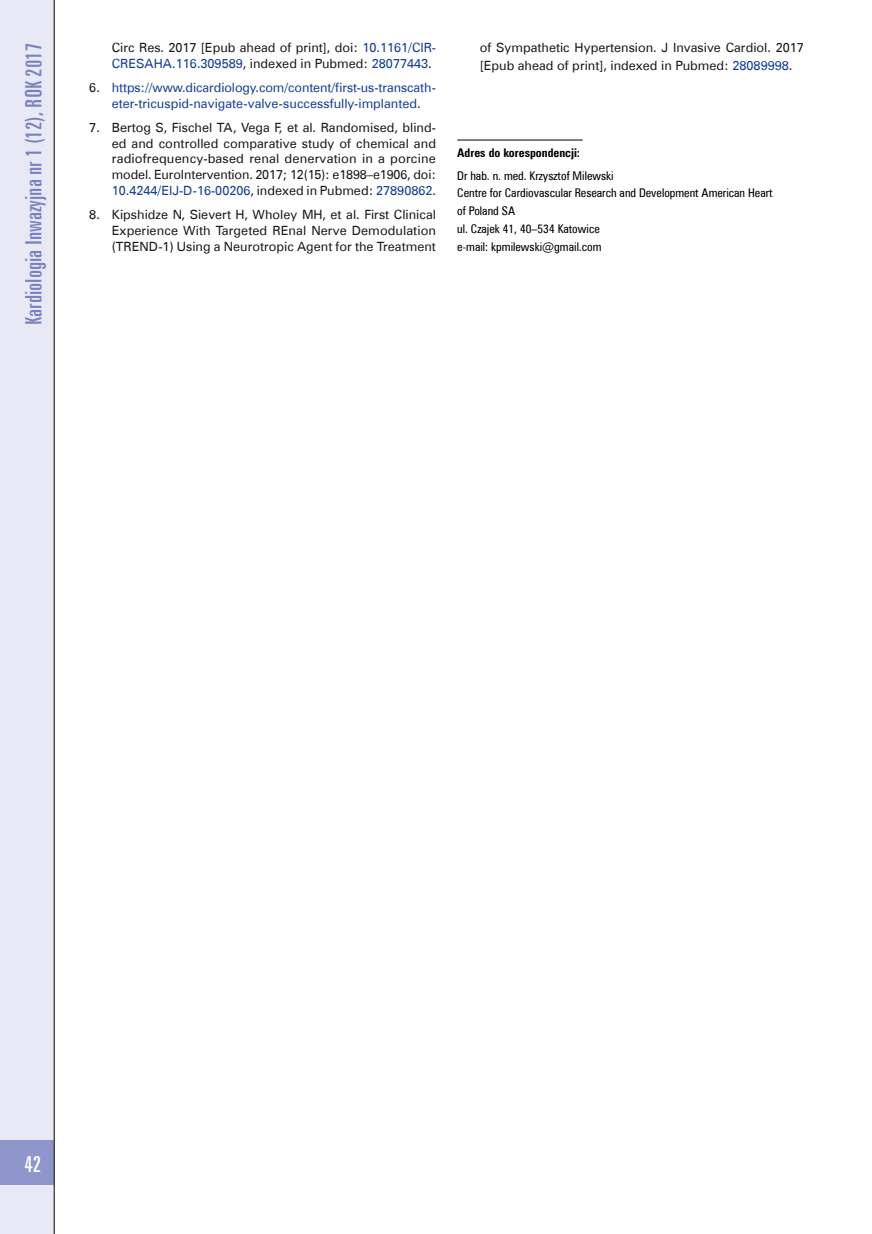
<style>
.page{position:relative;width:872px;height:1234px;background:#fff}
.page>*{position:absolute;margin:0;border:0;box-sizing:border-box;transform-origin:0 0}
.t1{font:22.5px "Zurich X Cn EU";color:#7882bf;scale:1.07 1}
.t2{font:22.5px "Zurich X Cn EU";color:#fff;scale:1.07 1}
.t3{font:12.75px/15.9px "Zurich EU";color:#1c1c1c}
.t4{font:12.75px/15.9px "Zurich EU";color:#164194;text-align:center}
.t5{font:12px/17.9px "Zurich Cn EU";color:#000}
.t6{font:700 12px "Zurich Cn EU";color:#000}
.s1{color:#164194}
.s2{color:#1c1c1c}
</style>
<div class="page">
<div style="left:0;top:0;width:54px;height:1233px;background:#e9e9f6"></div>
<div style="left:0;top:1140px;width:54px;height:44px;background:#8f96cb"></div>
<hr style="left:54px;top:0;width:1px;height:1233px;background:#000">
<hr style="left:457px;top:140px;width:126px;height:1px;background:#000">
<h1 class="t1" style="left:20px;top:325px;width:265px;rotate:-90deg">Kardiologia Inwazyjna nr 1 (12), ROK 2017</h1>
<p class="t3" style="left:112px;top:39px;width:326px">Circ Res. 2017 [Epub ahead of print], doi: <span class="s1">10.1161/CIR-<br>CRESAHA.116.309589</span>, indexed in Pubmed: <span class="s1">28077443</span>.</p>
<p class="t4" style="left:89px;top:79px;width:348px"><span class="s2">6.</span> https://www.dicardiology.com/content/first-us-transcath&shy;eter-tricuspid-navigate-valve-successfully-implanted<span class="s2">.</span></p>
<p class="t3" style="left:112px;top:119px;width:326px;text-align:justify;text-indent:-23px">7. Bertog S, Fischel TA, Vega F, et al. Randomised, blind&shy;ed and controlled comparative study of chemical and radiofrequency-based renal denervation in a porcine model. EuroIntervention. 2017; 12(15): e1898–e1906, doi:<br><span class="s1">10.4244/EIJ-D-16-00206</span>, indexed in Pubmed: <span class="s1">27890862</span>.</p>
<p class="t3" style="left:112px;top:207px;width:326px;text-align:justify;text-indent:-23px">8. Kipshidze N, Sievert H, Wholey MH, et al. First Clinical Experience With Targeted REnal Nerve Demodulation (TREND-1) Using a Neurotropic Agent for the Treatment</p>
<p class="t3" style="left:480px;top:38px;width:326px;line-height:18.6px">of Sympathetic Hypertension. J Invasive Cardiol. 2017 [Epub ahead of print], indexed in Pubmed: <span class="s1">28089998</span>.</p>
<p class="t6" style="left:457px;top:146px;width:124px">Adres do korespondencji:</p>
<p class="t5" style="left:457px;top:166px;width:317px">Dr hab. n. med. Krzysztof Milewski<br>Centre for Cardiovascular Research and Development American Heart of Poland SA<br>ul. Czajek 41, 40–534 Katowice<br>e-mail: kpmilewski@gmail.com</p>
<h1 class="t2" style="left:24px;top:1150px;width:17px">42</h1>
</div>
